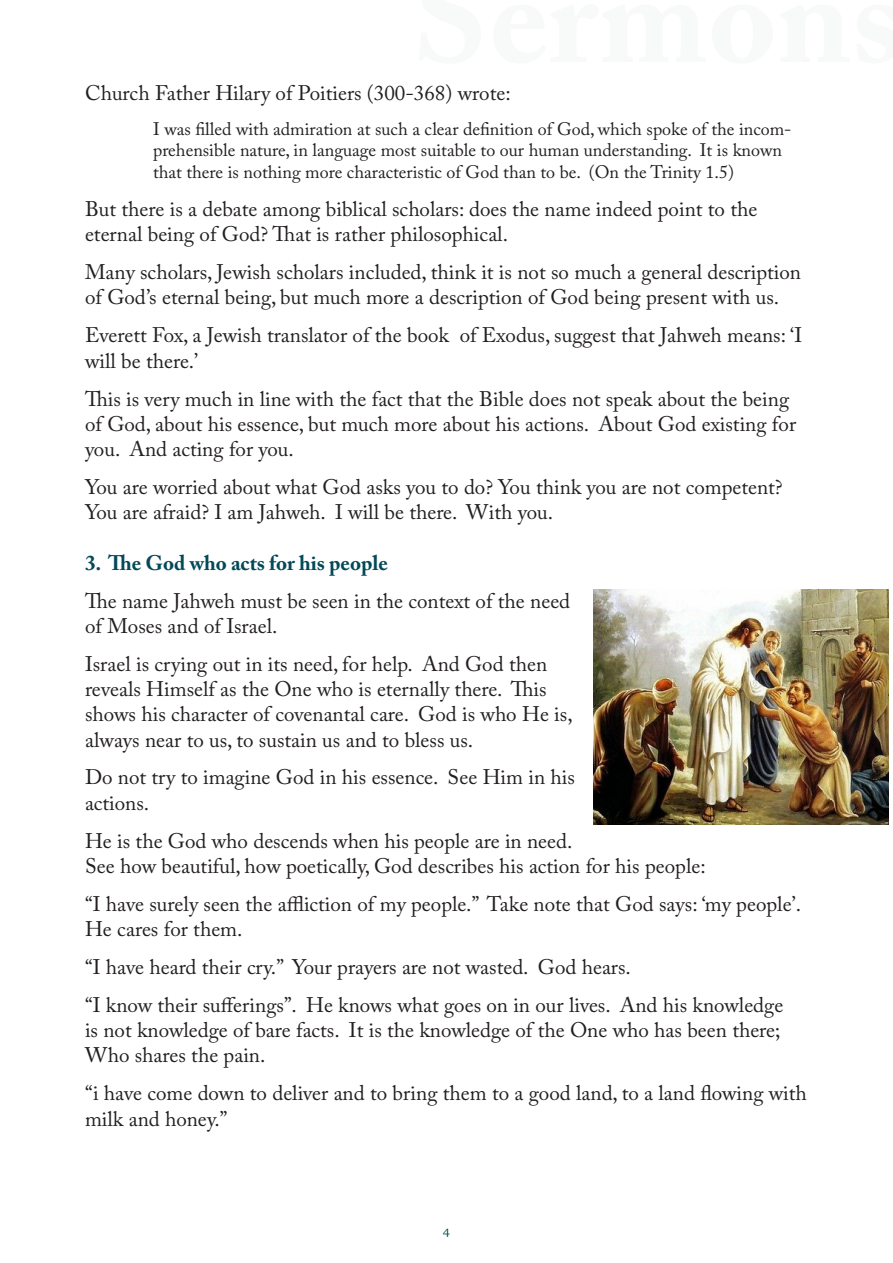
<style>
.page{position:relative;width:893px;height:1263px;background:#fff}
.page>*{position:absolute;margin:0;border:0;box-sizing:border-box;transform-origin:0 0}
.Text_2{font:21px/25.2px "Adobe Caslon Pro";color:#231f20}
.Side_title{font:700 21px "Adobe Caslon Pro";color:#034958}
.Indent{font:18px "Adobe Caslon Pro";color:#231f20}
.t1{font:12px "Bookman Old Style";color:#034958}
</style>
<div class="page">
<img style="left:594px;top:589px;width:295px;height:236px">
<p class="Text_2" style="left:85px;top:81px;width:427px">Church Father Hilary of Poitiers (300-368) wrote:</p>
<p class="Indent" style="left:153px;top:140px;width:630px">prehensible nature in, language most suitable to our human understanding. It is known</p>
<p class="Indent" style="left:153px;top:118px;width:640px">I was filled with admiration at such a clear definition of God, which spoke of the incom-</p>
<p class="Indent" style="left:153px;top:161px;width:582px">that there is nothing more characteristic of God than to be. (On the Trinity 1.5(</p>
<p class="Text_2" style="left:85px;top:196px;width:674px">But there is a debate among biblical scholars: does the name indeed point to the eternal being of God? That is rather philosophical.</p>
<p class="Text_2" style="left:85px;top:259px;width:717px">Many scholars, Jewish scholars included, think isit not so much a general description of God s’ eternal being, but much more a description of God being present with us.</p>
<p class="Text_2" style="left:460px;top:322px;width:344px">of Exodus, suggest that Jahweh means I‘:</p>
<p class="Text_2" style="left:85px;top:322px;width:365px">Everett Fox a, Jewish translator of the book will be there ‘.</p>
<p class="Text_2" style="left:85px;top:386px;width:713px">This is very much in line with the fact that the Bible does not speak about the being of God, about his essence, but much more about his actions. About God existing for you. And acting for you.</p>
<p class="Text_2" style="left:85px;top:474px;width:699px">You are worried about what God asks you to do? You think you are not competent?<br>You are afraid? I am Jahweh I. will be there. With you.</p>
<p class="Side_title" style="left:85px;top:550px;width:304px">3. The God who acts for his people</p>
<p class="Text_2" style="left:85px;top:588px;width:487px">The name Jahweh must be seen in the context of the need of Moses and of Israel.</p>
<p class="Text_2" style="left:85px;top:651px;width:489px">Israel is crying out in its need, for help. And God then reveals Himself as the One who is eternally there. This shows his character of covenantal care. God is who He is, always near to us to, sustain us and to bless us.</p>
<p class="Text_2" style="left:85px;top:765px;width:491px">Do not try to imagine God in his essence. See Him in his actions.</p>
<p class="Text_2" style="left:85px;top:828px;width:622px">He is the God who descends when his people are in need.<br>See how beautiful, how poetically, God describes his action for his people:</p>
<p class="Text_2" style="left:85px;top:891px;width:718px">I“ have surely seen the affliction of my people ” . Take note that God says ‘: my people .‘<br>He cares for them.</p>
<p class="Text_2" style="left:85px;top:954px;width:547px">I“ have heard their cry ” . Your prayers are not wasted. God hears.</p>
<p class="Text_2" style="left:85px;top:992px;width:700px">I“ know their sufferings .” He knows what goes on in our lives. And his knowledge is not knowledge of bare facts. It is the knowledge of the One who has been there;<br>Who shares the pain.</p>
<p class="Text_2" style="left:85px;top:1080px;width:723px">i“ have come down to deliver and to bring them to a good land to, a land flowing with milk and honey “.</p>
<p class="t1" style="left:443px;top:1225px;width:9px">4</p>
</div>
